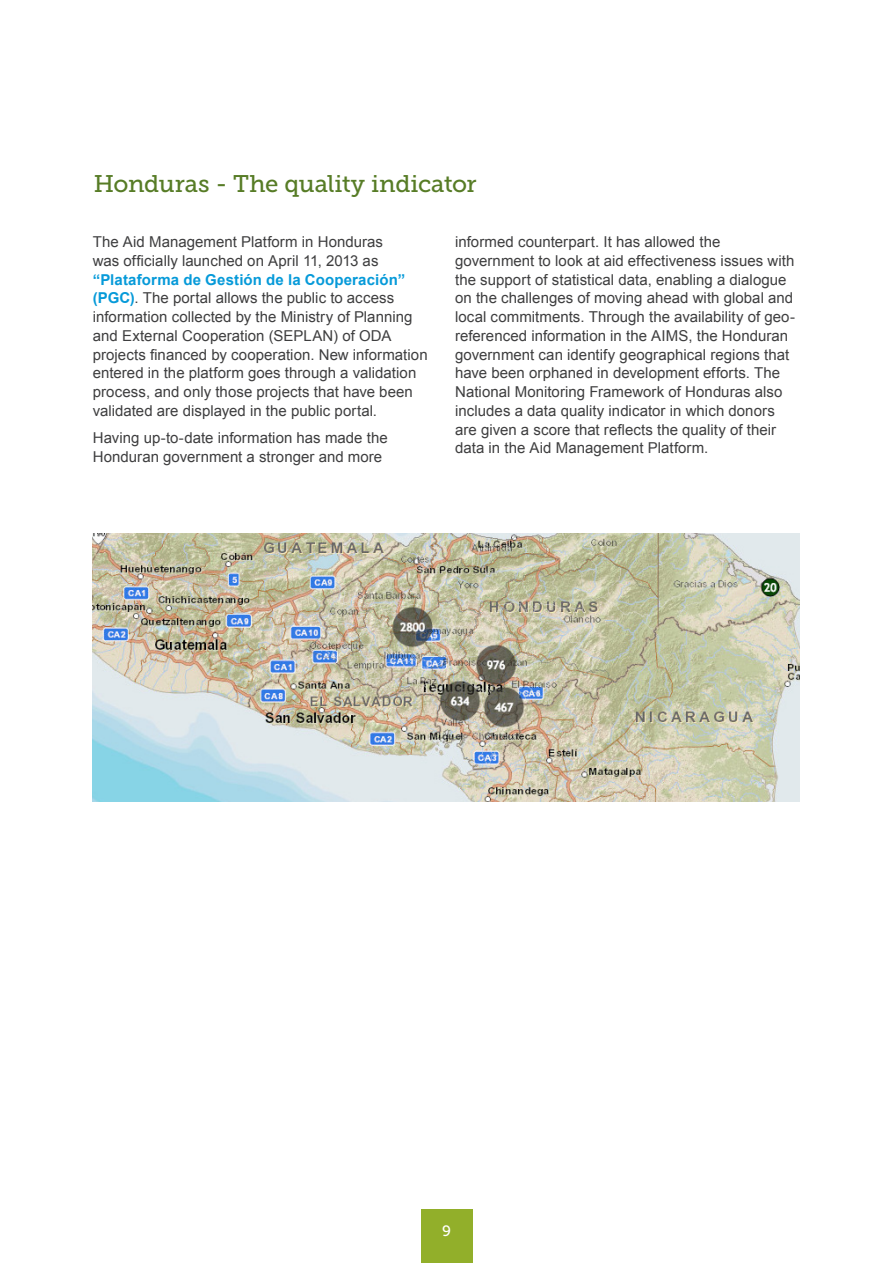
<style>
.page{position:relative;width:893px;height:1263px;background:#fff}
.page>*{position:absolute;margin:0;border:0;box-sizing:border-box;transform-origin:0 0}
.Heading__2{font:24px "Museo Slab 500";letter-spacing:-.015em;color:#577c26}
.text{font:15px/18.8px "Arial";letter-spacing:.005em;color:#3e3e3f}
.t1{font:15px "Museo Slab 500";color:#fff}
.s1{font-weight:700;color:#069ad9}
</style>
<div class="page">
<div style="left:421px;top:1209px;width:51px;height:54px;background:#92af2a"></div>
<img style="left:93px;top:533px;width:706px;height:268px">
<p class="Heading__2" style="left:94px;top:170px;width:385px">Honduras - The quality indicator</p>
<p class="text" style="left:93px;top:233px;width:336px">The Aid Management Platform in Honduras<br>was officially launched on April 11, 2013 as <span class="s1">“Plataforma de Gestión de la Cooperación” (PGC)</span>. The portal allows the public to access information collected by the Ministry of Planning and External Cooperation (SEPLAN) of ODA projects financed by cooperation. New information entered in the platform goes through a validation process, and only those projects that have been validated are displayed in the public portal.</p>
<p class="text" style="left:93px;top:429px;width:296px">Having up-to-date information has made the<br>Honduran government a stronger and more</p>
<p class="text" style="left:455px;top:233px;width:341px">informed counterpart. It has allowed the government to look at aid effectiveness issues with the support of statistical data, enabling a dialogue on the challenges of moving ahead with global and local commitments. Through the availability of geo&shy;referenced information in the AIMS, the Honduran government can identify geographical regions that have been orphaned in development efforts. The National Monitoring Framework of Honduras also includes a data quality indicator in which donors are given a score that reflects the quality of their data in the Aid Management Platform.</p>
<p class="t1" style="left:442px;top:1222px;width:10px">9</p>
</div>
